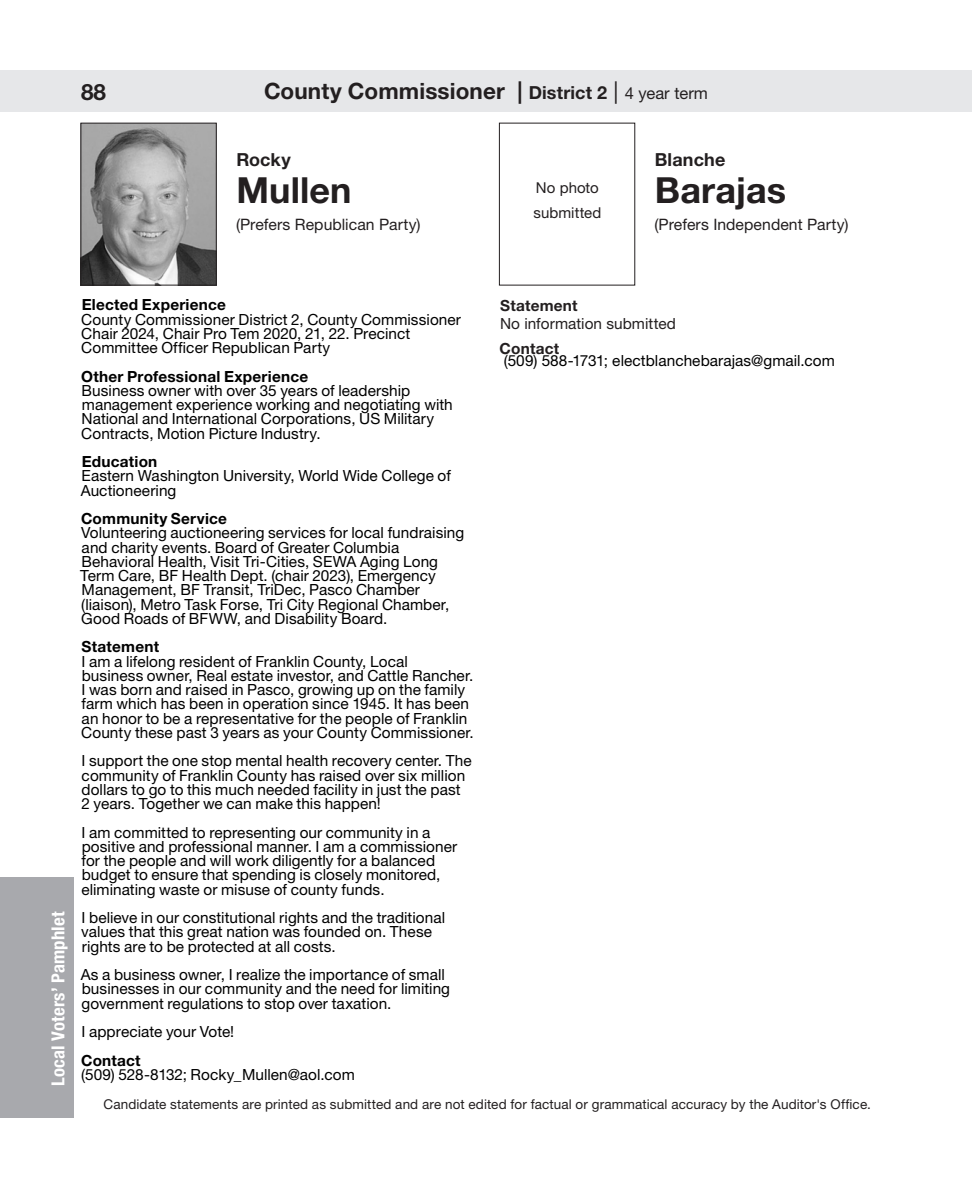
<style>
.page{position:relative;width:972px;height:1188px;background:#fff}
.page>*{position:absolute;margin:0;border:0;box-sizing:border-box;transform-origin:0 0}
.t1{font:700 36px "Helvetica Neue LT Std";letter-spacing:.005em;color:#231f20}
.Bold_measure_number{font:700 22.5px "Helvetica Neue LT Std";letter-spacing:.005em;color:#231f20}
.t2{font:700 condensed 18px "Helvetica Neue LT Std";letter-spacing:.01em;color:#fff;scale:1.04 1}
.t3{font:700 18px "Helvetica Neue LT Std";letter-spacing:.005em;color:#231f20}
.t4{font:15.75px "Helvetica Neue LT Std";letter-spacing:.005em;color:#231f20}
.t5{font:15.3px/14.2px "Helvetica Neue LT Std";letter-spacing:.005em;color:#000}
.t6{font:700 15.3px "Helvetica Neue LT Std";letter-spacing:.015em;color:#000}
.t7{font:15.3px "Helvetica Neue LT Std";letter-spacing:.005em;color:#231f20}
.t8{font:700 15.3px "Helvetica Neue LT Std";letter-spacing:.015em;color:#231f20}
.t9{font:15px "Helvetica Neue LT Std";letter-spacing:.005em;color:#231f20}
.t10{font:13.5px "Helvetica Neue LT Std";letter-spacing:.01em;color:#231f20}
.s1{font-size:18px}
.s2{font-weight:400}
.s3{font-weight:400;font-size:16.5px}
</style>
<div class="page">
<div style="left:945px;top:70px;width:27px;height:42px;background:#e6e7e9"></div>
<div style="left:0;top:70px;width:945px;height:42px;background:#e6e7e9"></div>
<div style="left:0;top:877px;width:74px;height:240px;background:#a8a9ad"></div>
<img style="left:83px;top:125px;width:131px;height:158px">
<div style="left:81px;top:123px;width:135px;height:162px;border:1px solid #231f20"></div>
<h2 class="Bold_measure_number" style="left:81px;top:78px;width:27px">88</h2>
<p class="Bold_measure_number" style="left:264px;top:77px;width:446px">County Commissioner | <span class="s1">District 2</span> <span class="s2">|</span> <span class="s3">4 year term</span></p>
<p class="t3" style="left:236px;top:149px;width:56px">Rocky</p>
<p class="t1" style="left:236px;top:168px;width:117px">Mullen</p>
<p class="t4" style="left:236px;top:215px;width:186px">(Prefers Republican Party)</p>
<p class="t9" style="left:536px;top:179px;width:64px">No photo</p>
<p class="t9" style="left:533px;top:204px;width:69px">submitted</p>
<p class="t3" style="left:655px;top:149px;width:72px">Blanche</p>
<p class="t1" style="left:655px;top:168px;width:133px">Barajas</p>
<p class="t4" style="left:655px;top:215px;width:196px">(Prefers Independent Party)</p>
<p class="t2" style="left:47px;top:1086px;width:169px;rotate:-90deg">Local Voters’ Pamphlet</p>
<p class="t6" style="left:82px;top:295px;width:146px">Elected Experience</p>
<p class="t5" style="left:81px;top:312px;width:381px">County Commissioner District 2, County Commissioner<br>Chair 2024, Chair Pro Tem 2020, 21, 22. Precinct<br>Committee Officer Republican Party</p>
<p class="t6" style="left:81px;top:367px;width:229px">Other Professional Experience</p>
<p class="t5" style="left:81px;top:383px;width:373px">Business owner with over 35 years of leadership management experience working and negotiating with National and International Corporations, US Military Contracts, Motion Picture Industry.</p>
<p class="t6" style="left:82px;top:452px;width:77px">Education</p>
<p class="t5" style="left:81px;top:469px;width:372px">Eastern Washington University, World Wide College of<br>Auctioneering</p>
<p class="t6" style="left:81px;top:509px;width:147px">Community Service</p>
<p class="t5" style="left:80px;top:526px;width:386px">Volunteering auctioneering services for local fundraising and charity events. Board of Greater Columbia Behavioral Health, Visit Tri-Cities, SEWA Aging Long Term Care, BF Health Dept. (chair 2023), Emergency Management, BF Transit, TriDec, Pasco Chamber (liaison), Metro Task Forse, Tri City Regional Chamber, Good Roads of BFWW, and Disability Board.</p>
<p class="t6" style="left:82px;top:637px;width:79px">Statement</p>
<p class="t5" style="left:81px;top:654px;width:394px">I am a lifelong resident of Franklin County, Local<br>business owner, Real estate investor, and Cattle Rancher.<br>I was born and raised in Pasco, growing up on the family farm which has been in operation since 1945. It has been an honor to be a representative for the people of Franklin County these past 3 years as your County Commissioner.</p>
<p class="t5" style="left:81px;top:754px;width:392px">I support the one stop mental health recovery center. The community of Franklin County has raised over six million dollars to go to this much needed facility in just the past 2 years. Together we can make this happen!</p>
<p class="t5" style="left:81px;top:825px;width:377px">I am committed to representing our community in a positive and professional manner. I am a commissioner for the people and will work diligently for a balanced budget to ensure that spending is closely monitored, eliminating waste or misuse of county funds.</p>
<p class="t5" style="left:81px;top:910px;width:365px">I believe in our constitutional rights and the traditional values that this great nation was founded on. These rights are to be protected at all costs.</p>
<p class="t5" style="left:81px;top:967px;width:371px">As a business owner, I realize the importance of small businesses in our community and the need for limiting government regulations to stop over taxation.</p>
<p class="t5" style="left:82px;top:1024px;width:154px">I appreciate your Vote!</p>
<p class="t6" style="left:81px;top:1051px;width:61px">Contact</p>
<p class="t5" style="left:81px;top:1067px;width:275px">(509) 528-8132; Rocky_Mullen@aol.com</p>
<p class="t8" style="left:500px;top:296px;width:79px">Statement</p>
<p class="t7" style="left:500px;top:315px;width:177px">No information submitted</p>
<p class="t8" style="left:500px;top:339px;width:61px">Contact</p>
<p class="t5" style="left:504px;top:354px;width:333px">(509) 588-1731; electblanchebarajas@gmail.com</p>
<p class="t10" style="left:104px;top:1096px;width:769px">Candidate statements are printed as submitted and are not edited for factual or grammatical accuracy by the Auditor's Office.</p>
</div>
